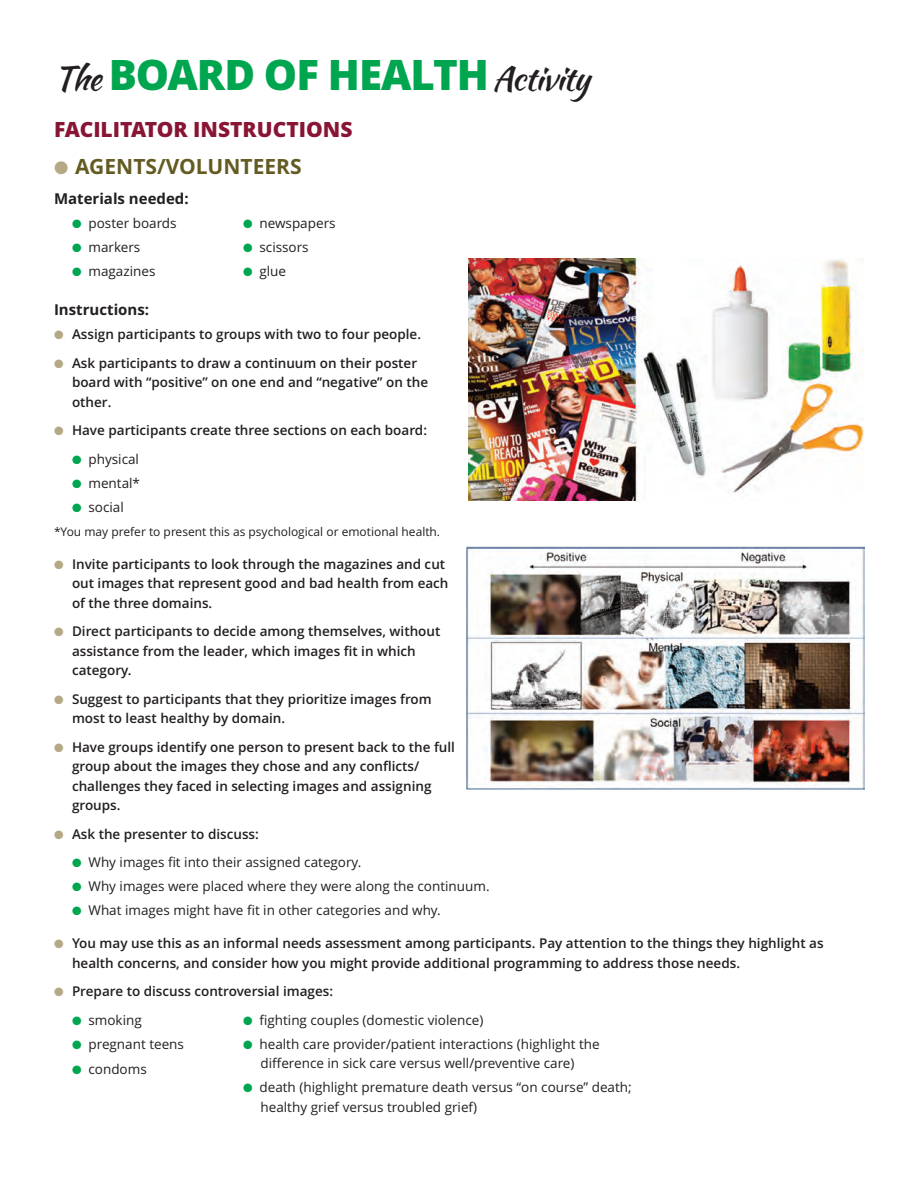
<style>
.page{position:relative;width:918px;height:1188px;background:#fff}
.page>*{position:absolute;margin:0;border:0;box-sizing:border-box;transform-origin:0 0}
.t1{font:800 42px "Open Sans";letter-spacing:-.025em;color:#00a54f}
.t2{font:800 21px "Open Sans";color:#881534}
.t3{font:700 21px "Open Sans";color:#635b22}
.t4{font:700 15px "Open Sans";color:#231f20}
.t5{font:600 13.5px/19.5px "Open Sans";color:#231f20}
.t6{font:13.5px/19.5px "Open Sans";color:#231f20}
.t7{font:12px "Open Sans";color:#231f20}
.s1{font-family:"Kaushan Script";font-weight:400;font-size:33px;color:#231f20}
.s2{color:#b5a885}
.s3{color:#00a54f}
</style>
<div class="page">
<img style="left:466px;top:547px;width:399px;height:242px">
<img style="left:468px;top:258px;width:395px;height:243px">
<h1 class="t1" style="left:54px;top:51px;width:537px"><span class="s1">The</span> BOARD OF HEALTH<span class="s1">Activity</span></h1>
<h2 class="t2" style="left:54px;top:117px;width:300px">FACILITATOR INSTRUCTIONS</h2>
<h2 class="t3" style="left:54px;top:154px;width:249px"><span class="s2">●</span> AGENTS/VOLUNTEERS</h2>
<p class="t4" style="left:54px;top:190px;width:136px">Materials needed:</p>
<p class="t6" style="left:72px;top:214px;width:106px"><span class="s3">●</span> poster boards</p>
<p class="t6" style="left:243px;top:214px;width:94px"><span class="s3">●</span> newspapers</p>
<p class="t6" style="left:72px;top:238px;width:70px"><span class="s3">●</span> markers</p>
<p class="t6" style="left:243px;top:238px;width:67px"><span class="s3">●</span> scissors</p>
<p class="t6" style="left:72px;top:262px;width:85px"><span class="s3">●</span> magazines</p>
<p class="t6" style="left:243px;top:262px;width:45px"><span class="s3">●</span> glue</p>
<p class="t4" style="left:54px;top:301px;width:97px">Instructions:</p>
<p class="t5" style="left:54px;top:325px;width:369px"><span class="s2">●</span> Assign participants to groups with two to four people.</p>
<p class="t5" style="left:72px;top:353px;width:358px;text-indent:-18px"><span class="s2">●</span> Ask participants to draw a continuum on their poster board with “positive” on one end and “negative” on the other.</p>
<p class="t5" style="left:54px;top:421px;width:375px"><span class="s2">●</span> Have participants create three sections on each board:</p>
<p class="t6" style="left:72px;top:449px;width:69px"><span class="s3">●</span> physical</p>
<p class="t6" style="left:72px;top:473px;width:70px"><span class="s3">●</span> mental*</p>
<p class="t6" style="left:72px;top:497px;width:53px"><span class="s3">●</span> social</p>
<p class="t7" style="left:54px;top:524px;width:388px">*You may prefer to present this as psychological or emotional health.</p>
<p class="t5" style="left:72px;top:554px;width:378px;text-indent:-18px"><span class="s2">●</span> Invite participants to look through the magazines and cut out images that represent good and bad health from each of the three domains.</p>
<p class="t5" style="left:72px;top:622px;width:370px;text-indent:-18px"><span class="s2">●</span> Direct participants to decide among themselves, without assistance from the leader, which images fit in which category.</p>
<p class="t5" style="left:72px;top:689px;width:361px;text-indent:-18px"><span class="s2">●</span> Suggest to participants that they prioritize images from most to least healthy by domain.</p>
<p class="t5" style="left:72px;top:737px;width:385px;text-indent:-18px"><span class="s2">●</span> Have groups identify one person to present back to the full group about the images they chose and any conflicts/ challenges they faced in selecting images and assigning groups.</p>
<p class="t5" style="left:54px;top:824px;width:206px"><span class="s2">●</span> Ask the presenter to discuss:</p>
<p class="t6" style="left:72px;top:853px;width:291px"><span class="s3">●</span> Why images fit into their assigned category.</p>
<p class="t6" style="left:72px;top:877px;width:419px"><span class="s3">●</span> Why images were placed where they were along the continuum.</p>
<p class="t6" style="left:72px;top:901px;width:370px"><span class="s3">●</span> What images might have fit in other categories and why.</p>
<p class="t5" style="left:72px;top:934px;width:753px;text-indent:-18px"><span class="s2">●</span> You may use this as an informal needs assessment among participants. Pay attention to the things they highlight as health concerns, and consider how you might provide additional programming to address those needs.</p>
<p class="t5" style="left:54px;top:982px;width:281px"><span class="s2">●</span> Prepare to discuss controversial images:</p>
<p class="t6" style="left:72px;top:1010px;width:71px"><span class="s3">●</span> smoking</p>
<p class="t6" style="left:243px;top:1010px;width:242px"><span class="s3">●</span> fighting couples (domestic violence)</p>
<p class="t6" style="left:72px;top:1034px;width:113px"><span class="s3">●</span> pregnant teens</p>
<p class="t6" style="left:243px;top:1034px;width:358px"><span class="s3">●</span> health care provider/patient interactions (highlight the</p>
<p class="t6" style="left:72px;top:1060px;width:76px"><span class="s3">●</span> condoms</p>
<p class="t6" style="left:261px;top:1054px;width:315px">difference in sick care versus well/preventive care)</p>
<p class="t6" style="left:261px;top:1078px;width:373px;text-indent:-18px"><span class="s3">●</span> death (highlight premature death versus “on course” death; healthy grief versus troubled grief)</p>
</div>
